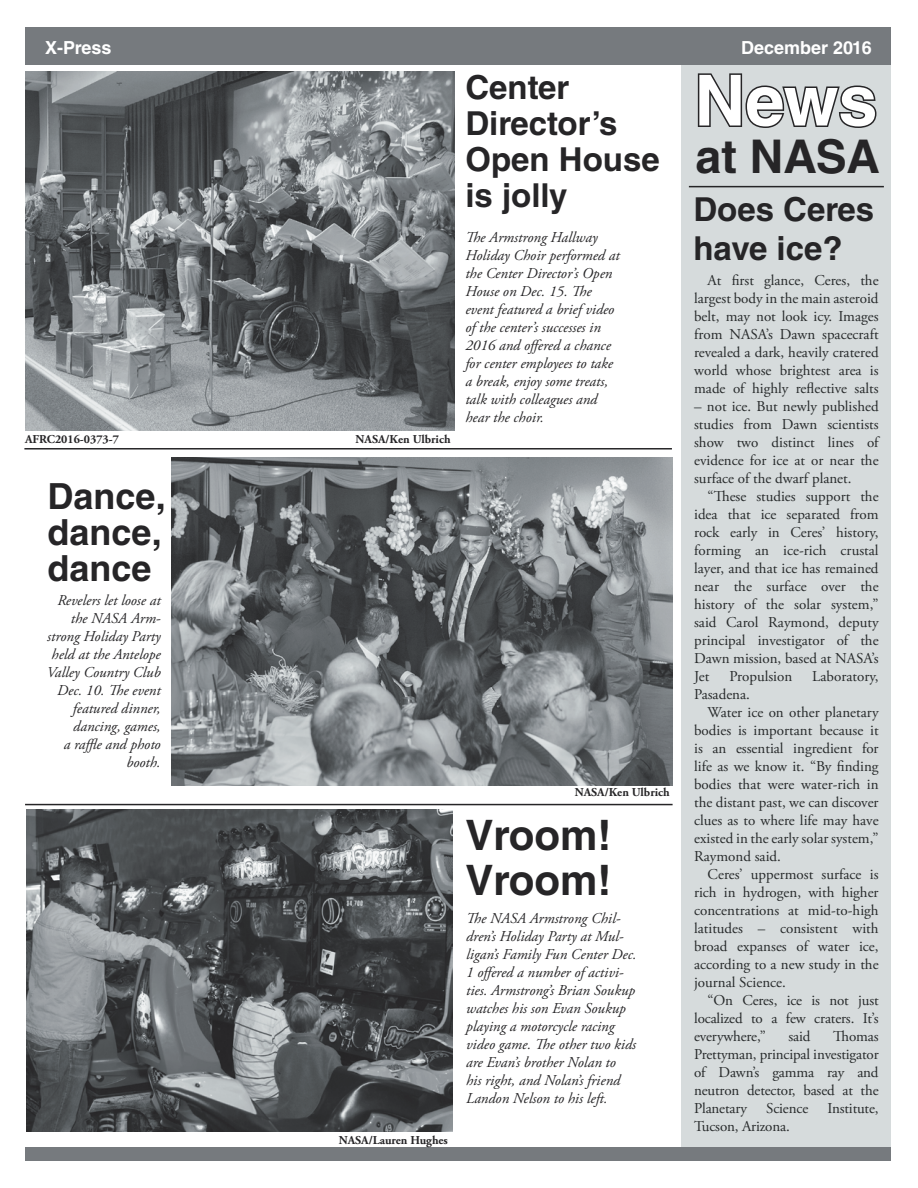
<style>
.page{position:relative;width:918px;height:1188px;background:#fff}
.page>*{position:absolute;margin:0;border:0;box-sizing:border-box;transform-origin:0 0}
.t1{font:700 70.5px "Helvetica LT Std";color:#fff}
.t2{font:700 46.5px "Helvetica LT Std";letter-spacing:-.005em;color:#262527}
.t3{font:700 42px "Helvetica LT Std";color:#262527}
.t4{font:700 36px "Helvetica LT Std";color:#262527}
.t5{font:700 33px/36px "Helvetica LT Std";color:#262527}
.t6{font:700 18px "Helvetica LT Std";color:#fff}
.t7{font:15px/18px "Adobe Garamond Pro";color:#272a2b;text-align:justify}
.t8{font:italic 15px/18px "Adobe Garamond Pro";color:#262527}
.t9{font:700 12px "Adobe Garamond Pro";color:#262527}
</style>
<div class="page">
<div style="left:681px;top:58px;width:210px;height:1093px;background:#d6dbdc"></div>
<div style="left:25px;top:27px;width:866px;height:37px;background:#767a7e"></div>
<div style="left:25px;top:1148px;width:866px;height:13px;background:#767a7e"></div>
<hr style="left:689px;top:186px;width:195px;height:1px;background:#262527">
<svg style="left:697px;top:73px;width:180px;height:55px"></svg>
<hr style="left:24px;top:448px;width:648px;height:2px;background:#262527">
<hr style="left:25px;top:804px;width:648px;height:1px;background:#262527">
<img style="left:26px;top:71px;width:428px;height:359px">
<img style="left:171px;top:457px;width:502px;height:328px">
<img style="left:27px;top:810px;width:426px;height:322px">
<p class="t6" style="left:45px;top:37px;width:68px">X-Press</p>
<p class="t6" style="left:741px;top:37px;width:132px">December 2016</p>
<p class="t9" style="left:25px;top:432px;width:95px">AFRC2016-0373-7</p>
<p class="t9" style="left:356px;top:432px;width:97px">NASA/Ken Ulbrich</p>
<p class="t5" style="left:465px;top:68px;width:106px">Center</p>
<p class="t5" style="left:465px;top:104px;width:196px">Director’s<br>Open House is jolly</p>
<p class="t8" style="left:465px;top:229px;width:156px">The Armstrong Hallway<br>Holiday Choir performed at the Center Director’s Open<br>House on Dec. 15. The event featured a brief video of the center’s successes in<br>2016 and offered a chance for center employees to take a break, enjoy some treats, talk with colleagues and hear the choir.</p>
<p class="t4" style="left:48px;top:474px;width:120px">Dance,</p>
<p class="t4" style="left:48px;top:510px;width:116px">dance,</p>
<p class="t4" style="left:48px;top:546px;width:106px">dance</p>
<p class="t8" style="left:47px;top:592px;width:115px;text-align:right">Revelers let loose at the NASA Arm&shy;strong Holiday Party held at the Antelope<br>Valley Country Club<br>Dec. 10. The event featured dinner, dancing, games,<br>a raffle and photo booth.</p>
<p class="t9" style="left:339px;top:1133px;width:111px">NASA/Lauren Hughes</p>
<p class="t9" style="left:575px;top:785px;width:97px">NASA/Ken Ulbrich</p>
<p class="t3" style="left:465px;top:809px;width:148px">Vroom!</p>
<p class="t3" style="left:465px;top:854px;width:148px">Vroom!</p>
<p class="t8" style="left:466px;top:909px;width:172px">The NASA Armstrong Chil&shy;dren’s Holiday Party at Mul&shy;ligan’s Family Fun Center Dec.<br>1 offered a number of activi&shy;ties. Armstrong’s Brian Soukup watches his son Evan Soukup playing a motorcycle racing video game. The other two kids are Evan’s brother Nolan to<br>his right, and Nolan’s friend<br>Landon Nelson to his left.</p>
<p class="t1" style="left:694px;top:58px;width:185px">News</p>
<p class="t2" style="left:696px;top:128px;width:186px">at NASA</p>
<p class="t5" style="left:693px;top:190px;width:182px;line-height:39px">Does Ceres have ice?</p>
<p class="t7" style="left:694px;top:272px;width:186px;text-indent:14px">At first glance, Ceres, the largest body in the main asteroid belt, may not look icy. Images from NASA’s Dawn spacecraft revealed a dark, heavily cratered world whose brightest area is made of highly reflective salts</p>
<p class="t7" style="left:694px;top:398px;width:186px">– not ice. But newly published studies from Dawn scientists show two distinct lines of evidence for ice at or near the surface of the dwarf planet.</p>
<p class="t7" style="left:694px;top:488px;width:186px;text-indent:14px">“These studies support the idea that ice separated from rock early in Ceres’ history, forming an ice-rich crustal layer, and that ice has remained near the surface over the history of the solar system,” said Carol Raymond, deputy principal investigator of the Dawn mission, based at NASA’s Jet</p>
<p class="t7" style="left:729px;top:668px;width:64px">Propulsion</p>
<p class="t7" style="left:812px;top:668px;width:68px">Laboratory,</p>
<p class="t7" style="left:694px;top:686px;width:57px">Pasadena.</p>
<p class="t7" style="left:694px;top:704px;width:186px;text-indent:14px">Water ice on other planetary bodies is important because it is an essential ingredient for life as we know it. “By finding bodies that were water-rich in the distant past, we can discover clues as to where life may have existed in the early solar system,” Raymond said.</p>
<p class="t7" style="left:694px;top:866px;width:186px;text-indent:14px">Ceres’ uppermost surface is rich in hydrogen, with higher concentrations at mid-to-high latitudes – consistent with broad expanses of water ice, according to a new study in the journal Science.</p>
<p class="t7" style="left:694px;top:992px;width:186px;text-indent:14px">“On Ceres, ice is not just localized to a few craters. It’s everywhere,”</p>
<p class="t7" style="left:694px;top:1028px;width:186px;text-indent:139px">Thomas Prettyman, principal investigator of Dawn’s gamma ray and neutron detector, based at the Planetary</p>
<p class="t7" style="left:789px;top:1028px;width:23px">said</p>
<p class="t7" style="left:766px;top:1100px;width:44px">Science</p>
<p class="t7" style="left:827px;top:1100px;width:53px">Institute,</p>
<p class="t7" style="left:694px;top:1118px;width:97px">Tucson, Arizona.</p>
</div>
